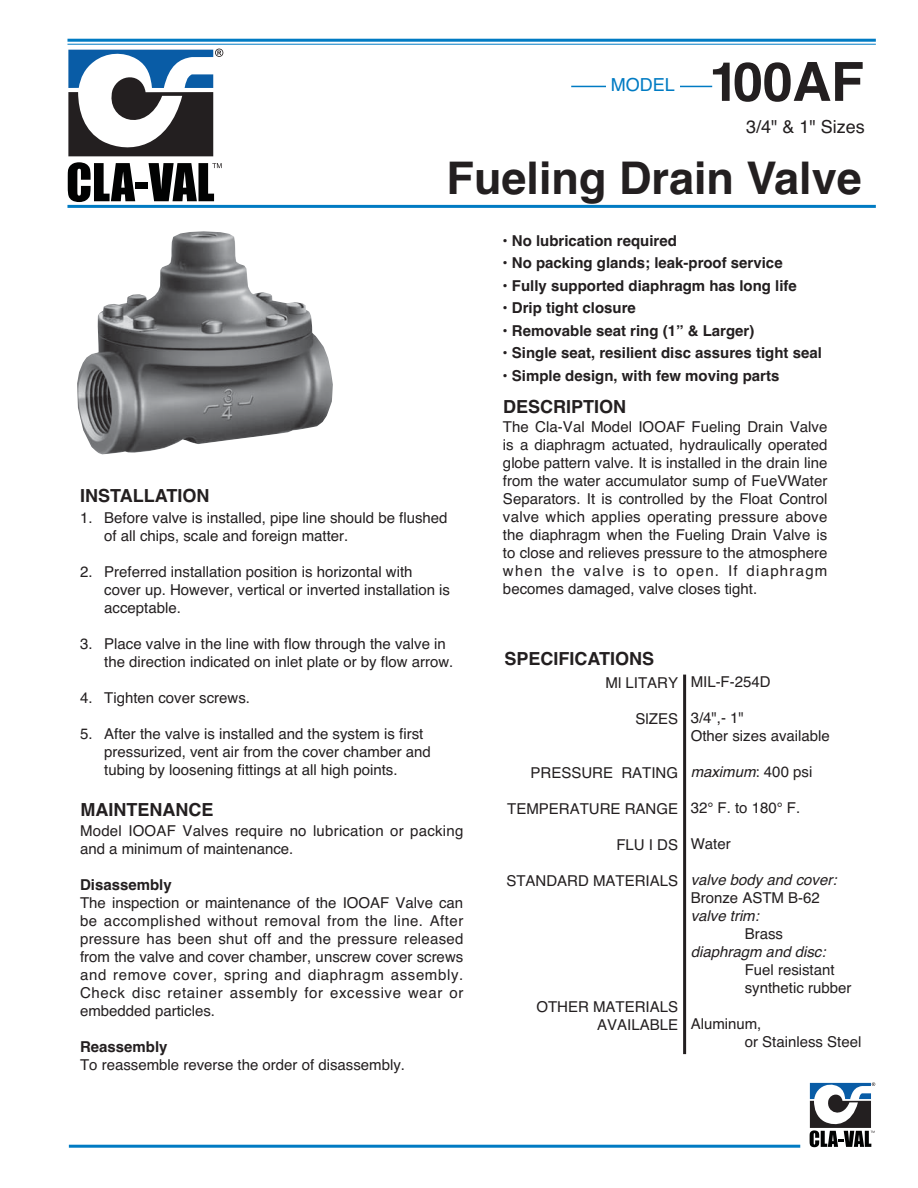
<style>
.page{position:relative;width:918px;height:1188px;background:#fff}
.page>*{position:absolute;margin:0;border:0;box-sizing:border-box;transform-origin:0 0}
.t1{font:700 54px "Helvetica";letter-spacing:-.005em;color:#231f20}
.t2{font:700 45px "Helvetica";color:#231f20}
.t3{font:700 18px "Helvetica";color:#231f20}
.t4{font:18px "Helvetica";color:#231f20}
.t5{font:18px "Helvetica";color:#007bc3}
.t6{font:15px/18px "Helvetica";color:#231f20}
.t7{font:700 15px "Helvetica";color:#231f20}
.t8{font:italic 15px "Helvetica";color:#231f20}
.s1{font-style:normal}
</style>
<div class="page">
<hr style="left:683px;top:675px;width:3px;height:379px;background:#231f20">
<img style="left:77px;top:231px;width:256px;height:223px">
<hr style="left:67px;top:39px;width:809px;height:3px;background:#007bc3">
<hr style="left:67px;top:44px;width:809px;height:1px;background:#007bc3">
<svg style="left:68px;top:162px;width:67px;height:40px"></svg>
<div style="left:136px;top:182px;width:12px;height:7px;background:#010202"></div>
<svg style="left:68px;top:49px;width:155px;height:107px"></svg>
<svg style="left:149px;top:163px;width:73px;height:38px"></svg>
<svg style="left:809px;top:1083px;width:67px;height:62px"></svg>
<svg style="left:810px;top:1082px;width:65px;height:65px"></svg>
<hr style="left:69px;top:1145px;width:731px;height:3px;background:#007bc3">
<hr style="left:67px;top:205px;width:809px;height:3px;background:#007bc3">
<hr style="left:571px;top:86px;width:141px;height:1px;background:#007bc3">
<div style="left:606px;top:77px;width:73px;height:24px;background:#fff"></div>
<p class="t5" style="left:611px;top:78px;width:65px">MODEL</p>
<h1 class="t1" style="left:709px;top:62px;width:156px">100AF</h1>
<p class="t4" style="left:746px;top:120px;width:120px">3/4" &amp; 1" Sizes</p>
<h2 class="t2" style="left:447px;top:161px;width:417px">Fueling Drain Valve</h2>
<p class="t7" style="left:502px;top:235px;width:176px">• No lubrication required</p>
<p class="t7" style="left:502px;top:257px;width:282px">• No packing glands; leak-proof service</p>
<p class="t7" style="left:502px;top:280px;width:296px">• Fully supported diaphragm has long life</p>
<p class="t7" style="left:502px;top:302px;width:135px">• Drip tight closure</p>
<p class="t7" style="left:502px;top:325px;width:253px">• Removable seat ring (1” &amp; Larger)</p>
<p class="t7" style="left:502px;top:347px;width:321px">• Single seat, resilient disc assures tight seal</p>
<p class="t7" style="left:502px;top:370px;width:278px">• Simple design, with few moving parts</p>
<p class="t3" style="left:80px;top:489px;width:131px">INSTALLATION</p>
<p class="t6" style="left:104px;top:510px;width:345px;text-indent:-24px">1. Before valve is installed, pipe line should be flushed of all chips, scale and foreign matter.</p>
<p class="t6" style="left:104px;top:564px;width:347px;text-indent:-24px">2. Preferred installation position is horizontal with cover up. However, vertical or inverted installation is acceptable.</p>
<p class="t6" style="left:104px;top:636px;width:351px;text-indent:-24px">3. Place valve in the line with flow through the valve in the direction indicated on inlet plate or by flow arrow.</p>
<p class="t6" style="left:80px;top:690px;width:171px">4. Tighten cover screws.</p>
<p class="t6" style="left:104px;top:726px;width:328px;text-indent:-24px">5. After the valve is installed and the system is first pressurized, vent air from the cover chamber and tubing by loosening fittings at all high points.</p>
<p class="t3" style="left:81px;top:804px;width:134px">MAINTENANCE</p>
<p class="t6" style="left:80px;top:823px;width:385px">Model IOOAF Valves require no lubrication or packing and a minimum of maintenance.</p>
<p class="t7" style="left:80px;top:879px;width:93px">Disassembly</p>
<p class="t6" style="left:80px;top:895px;width:385px;text-align:justify">The inspection or maintenance of the IOOAF Valve can be accomplished without removal from the line. After pressure has been shut off and the pressure released from the valve and cover chamber, unscrew cover screws and remove cover, spring and diaphragm assembly.<br>Check disc retainer assembly for excessive wear or embedded particles.</p>
<p class="t7" style="left:80px;top:1041px;width:89px">Reassembly</p>
<p class="t6" style="left:80px;top:1057px;width:326px">To reassemble reverse the order of disassembly.</p>
<p class="t3" style="left:503px;top:400px;width:124px">DESCRIPTION</p>
<p class="t6" style="left:503px;top:420px;width:326px;text-align:justify">The Cla-Val Model IOOAF Fueling Drain Valve is a diaphragm actuated, hydraulically operated globe pattern valve. It is installed in the drain line from the water accumulator sump of FueVWater Separators. It is controlled by the Float Control valve which applies operating pressure above the diaphragm when the Fueling Drain Valve is to close and relieves pressure to the atmosphere when the valve is to open. If diaphragm becomes damaged, valve closes tight.</p>
<p class="t3" style="left:505px;top:652px;width:151px">SPECIFICATIONS</p>
<p class="t6" style="left:606px;top:675px;width:74px">Ml LITARY</p>
<p class="t6" style="left:636px;top:711px;width:44px">SlZES</p>
<p class="t6" style="left:531px;top:765px;width:149px">PRESSURE RATING</p>
<p class="t6" style="left:507px;top:801px;width:172px">TEMPERATURE RANGE</p>
<p class="t6" style="left:616px;top:837px;width:63px">FLU I DS</p>
<p class="t6" style="left:506px;top:873px;width:173px">STANDARD MATERIALS</p>
<p class="t6" style="left:536px;top:999px;width:143px;text-align:right">OTHER MATERIALS<br>AVAILABLE</p>
<p class="t6" style="left:691px;top:674px;width:81px">MIL-F-254D</p>
<p class="t6" style="left:691px;top:710px;width:141px">3/4",- 1"<br>Other sizes available</p>
<p class="t8" style="left:691px;top:766px;width:123px">maximum<span class="s1">: 400 psi</span></p>
<p class="t6" style="left:691px;top:800px;width:111px">32° F. to 180° F.</p>
<p class="t6" style="left:691px;top:836px;width:41px">Water</p>
<p class="t8" style="left:691px;top:874px;width:147px">valve body and cover:</p>
<p class="t6" style="left:691px;top:890px;width:131px">Bronze ASTM B-62</p>
<p class="t8" style="left:691px;top:910px;width:70px">valve trim:</p>
<p class="t6" style="left:745px;top:926px;width:40px">Brass</p>
<p class="t8" style="left:691px;top:946px;width:136px">diaphragm and disc:</p>
<p class="t6" style="left:745px;top:962px;width:108px">Fuel resistant synthetic rubber</p>
<p class="t6" style="left:745px;top:1016px;width:118px;text-indent:-54px">Aluminum,<br>or Stainless Steel</p>
</div>
